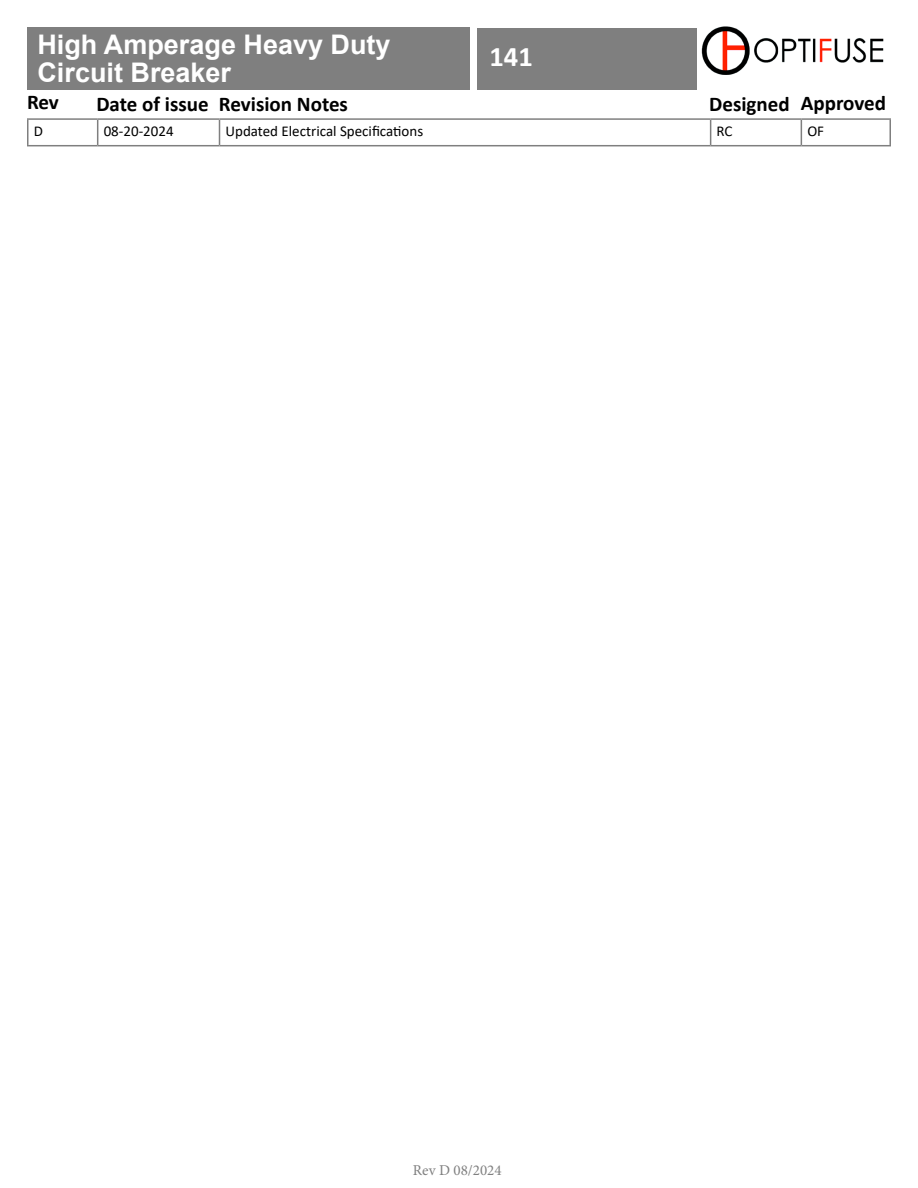
<style>
.page{position:relative;width:918px;height:1188px;background:#fff}
.page>*{position:absolute;margin:0;border:0;box-sizing:border-box;transform-origin:0 0}
.t1{font:700 28.5px "Calibri";color:#fff}
.t2{font:700 27px/28.5px "Arial";color:#fff}
.t3{font:700 21px "Calibri";color:#000}
.t4{font:15px "Calibri";color:#000}
.t5{font:15px "Minion Pro";color:#7f7f7f}
</style>
<div class="page">
<img style="left:702px;top:26px;width:182px;height:49px">
<svg style="left:97px;top:120px;width:1px;height:25px"></svg>
<svg style="left:219px;top:120px;width:1px;height:25px"></svg>
<svg style="left:710px;top:120px;width:1px;height:25px"></svg>
<svg style="left:801px;top:120px;width:1px;height:25px"></svg>
<hr style="left:27px;top:118px;width:71px;height:2px;background:#7f7f7f">
<svg style="left:27px;top:120px;width:1px;height:25px"></svg>
<hr style="left:98px;top:118px;width:122px;height:2px;background:#7f7f7f">
<hr style="left:220px;top:118px;width:491px;height:2px;background:#7f7f7f">
<hr style="left:711px;top:118px;width:90px;height:2px;background:#7f7f7f">
<hr style="left:801px;top:118px;width:90px;height:2px;background:#7f7f7f">
<svg style="left:890px;top:120px;width:1px;height:25px"></svg>
<hr style="left:27px;top:145px;width:71px;height:1px;background:#7f7f7f">
<hr style="left:98px;top:145px;width:122px;height:1px;background:#7f7f7f">
<hr style="left:220px;top:145px;width:491px;height:1px;background:#7f7f7f">
<hr style="left:711px;top:145px;width:90px;height:1px;background:#7f7f7f">
<hr style="left:801px;top:145px;width:90px;height:1px;background:#7f7f7f">
<div style="left:477px;top:29px;width:219px;height:61px;background:#7f7f7f"></div>
<div style="left:27px;top:28px;width:443px;height:62px;background:#7f7f7f"></div>
<p class="t2" style="left:38px;top:30px;width:355px">High Amperage Heavy Duty<br>Circuit Breaker</p>
<p class="t1" style="left:490px;top:37px;width:45px">141</p>
<p class="t3" style="left:27px;top:88px;width:33px">Rev</p>
<p class="t3" style="left:96px;top:89px;width:114px">Date of issue</p>
<p class="t3" style="left:219px;top:89px;width:131px">Revision Notes</p>
<p class="t3" style="left:709px;top:89px;width:82px">Designed</p>
<p class="t3" style="left:801px;top:88px;width:87px">Approved</p>
<p class="t4" style="left:34px;top:121px;width:11px">D</p>
<p class="t4" style="left:104px;top:121px;width:72px">08-20-2024</p>
<p class="t4" style="left:226px;top:121px;width:199px">Updated Electrical Specifications</p>
<p class="t4" style="left:717px;top:121px;width:18px">RC</p>
<p class="t4" style="left:807px;top:121px;width:18px">OF</p>
<p class="t5" style="left:413px;top:1160px;width:90px">Rev D 08/2024</p>
</div>
